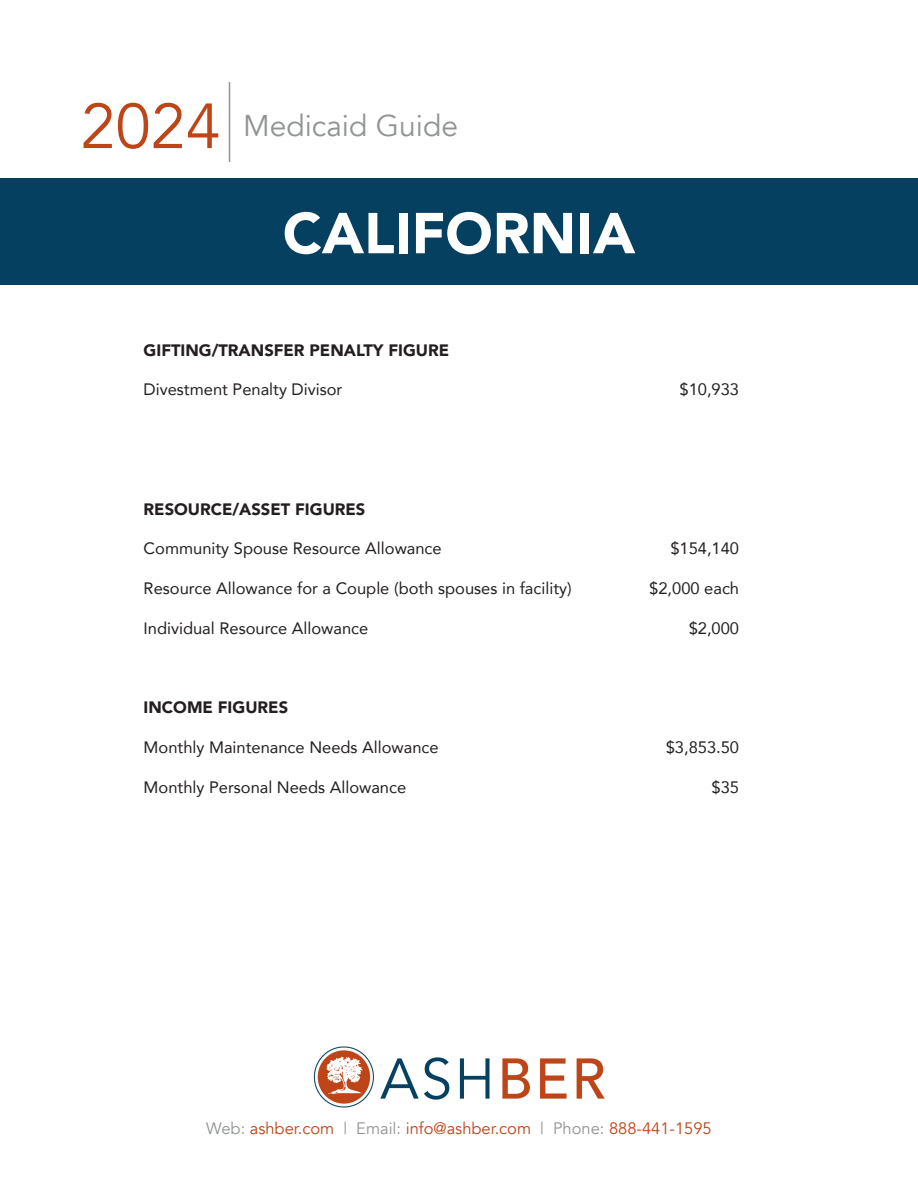
<style>
.page{position:relative;width:918px;height:1188px;background:#fff}
.page>*{position:absolute;margin:0;border:0;box-sizing:border-box;transform-origin:0 0}
.t1{font:63px "Avenir";color:#bd4517}
.t2{font:900 57px "Avenir";color:#fff}
.t3{font:30px "Avenir";color:#919494}
.t4{font:16.5px "Avenir";color:#231f20}
.t5{font:900 16.5px "Avenir";color:#231f20}
.t6{font:16.5px "Avenir";color:#bd4517}
.s1{color:#919494}
</style>
<div class="page">
<div style="left:0;top:178px;width:918px;height:107px;background:#054061"></div>
<img style="left:313px;top:1046px;width:292px;height:62px">
<hr style="left:229px;top:82px;width:1px;height:80px;background:#919494">
<p class="t1" style="left:81px;top:89px;width:142px">2024</p>
<p class="t3" style="left:243px;top:108px;width:217px">Medicaid Guide</p>
<p class="t2" style="left:283px;top:185px;width:354px">CALIFORNIA</p>
<p class="t5" style="left:144px;top:336px;width:307px">GIFTING/TRANSFER PENALTY FIGURE</p>
<p class="t4" style="left:144px;top:376px;width:200px">Divestment Penalty Divisor</p>
<p class="t4" style="left:680px;top:376px;width:61px">$10,933</p>
<p class="t5" style="left:144px;top:495px;width:223px">RESOURCE/ASSET FIGURES</p>
<p class="t4" style="left:144px;top:535px;width:300px">Community Spouse Resource Allowance</p>
<p class="t4" style="left:670px;top:535px;width:70px">$154,140</p>
<p class="t4" style="left:144px;top:575px;width:430px">Resource Allowance for a Couple (both spouses in facility)</p>
<p class="t4" style="left:649px;top:575px;width:91px">$2,000 each</p>
<p class="t4" style="left:144px;top:615px;width:226px">Individual Resource Allowance</p>
<p class="t4" style="left:689px;top:615px;width:52px">$2,000</p>
<p class="t5" style="left:144px;top:693px;width:146px">INCOME FIGURES</p>
<p class="t4" style="left:144px;top:734px;width:297px">Monthly Maintenance Needs Allowance</p>
<p class="t4" style="left:666px;top:734px;width:75px">$3,853.50</p>
<p class="t4" style="left:144px;top:774px;width:264px">Monthly Personal Needs Allowance</p>
<p class="t4" style="left:712px;top:774px;width:29px">$35</p>
<p class="t6" style="left:206px;top:1119px;width:507px"><span class="s1">Web:</span> ashber.com <span class="s1">| Email:</span> info@ashber.com <span class="s1">| Phone:</span> 888-441-1595</p>
</div>
